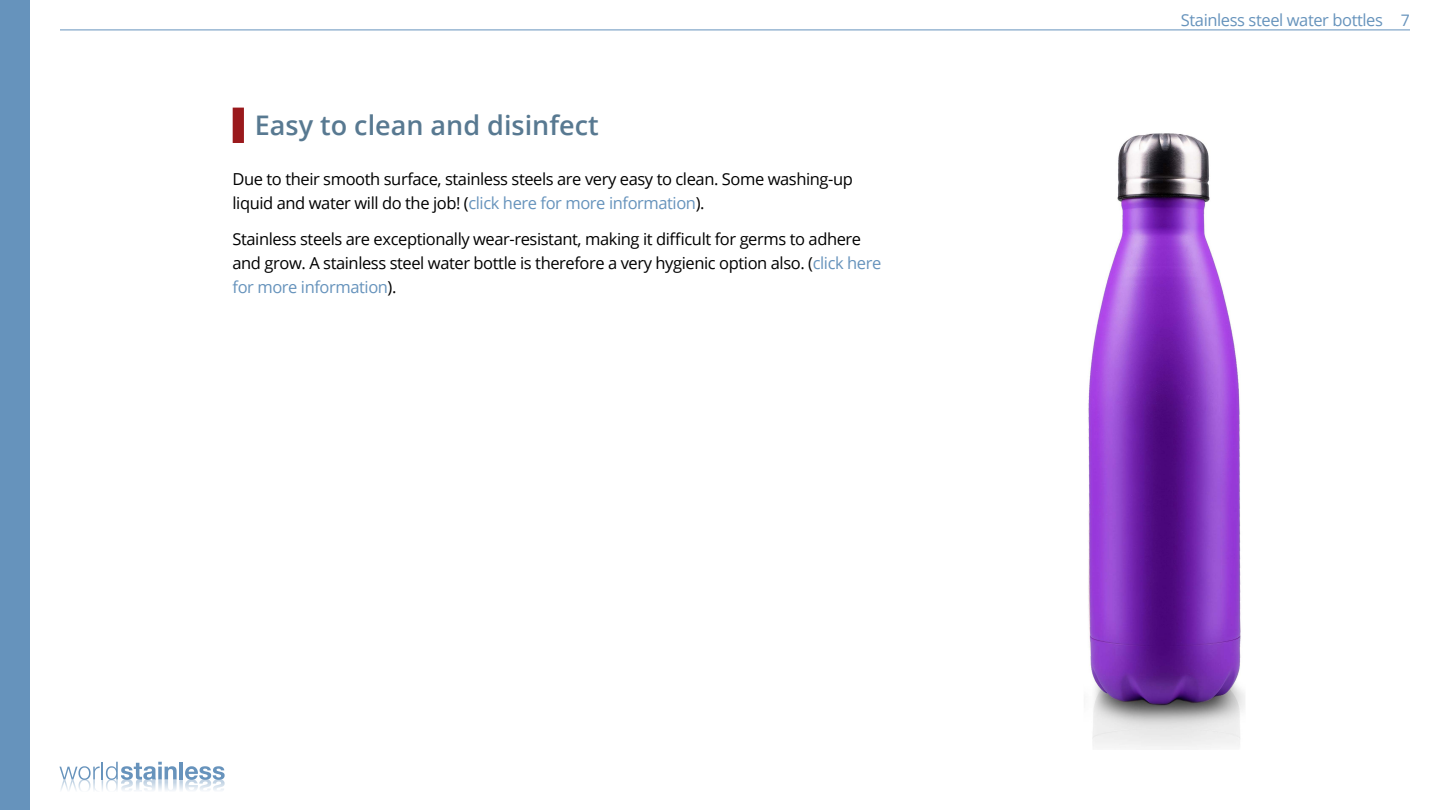
<style>
.page{position:relative;width:1440px;height:810px;background:#fff}
.page>*{position:absolute;margin:0;border:0;box-sizing:border-box;transform-origin:0 0}
.t1{font:600 27px "Open Sans";color:#587991}
.t2{font:16.5px/24px "Open Sans";letter-spacing:-.025em;color:#000}
.t3{font:16.5px "Open Sans";letter-spacing:-.025em;color:#6693bc}
.s1{color:#6693bc}
.s2{font-size:15.9px}
</style>
<div class="page">
<svg style="left:59px;top:762px;width:166px;height:29px"></svg>
<div style="left:0;top:0;width:30px;height:810px;background:#6693bc"></div>
<hr style="left:60px;top:30px;width:1350px;height:1px;background:#6693bc">
<div style="left:233px;top:108px;width:11px;height:35px;background:#9a191c"></div>
<img style="left:1088px;top:133px;width:157px;height:616px">
<h1 class="t1" style="left:255px;top:107px;width:345px">Easy to clean and disinfect</h1>
<p class="t2" style="left:232px;top:167px;width:622px">Due to their smooth surface, stainless steels are very easy to clean. Some washing-up liquid and water will do the job! (<span class="s1">click here for more information</span>).</p>
<p class="t2" style="left:232px;top:227px;width:650px">Stainless steels are exceptionally wear-resistant, making it difficult for germs to adhere and grow. A stainless steel water bottle is therefore a very hygienic option also. (<span class="s1">click here for more information</span>).</p>
<p class="t3" style="left:1181px;top:8px;width:231px">Stainless steel water bottles <span class="s2">7</span></p>
</div>
